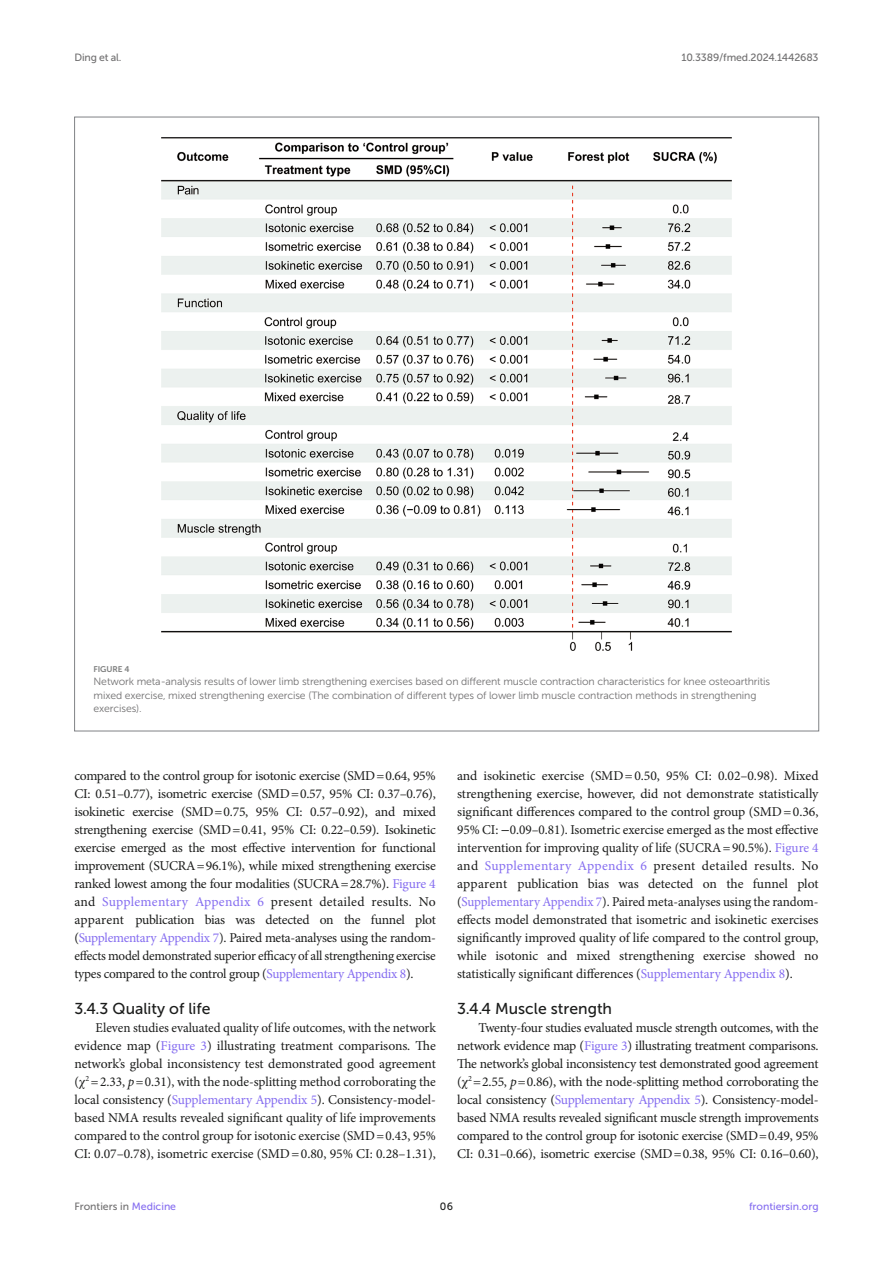
<style>
.page{position:relative;width:893px;height:1263px;background:#fff}
.page>*{position:absolute;margin:0;border:0;box-sizing:border-box;transform-origin:0 0}
.HEAD_3{font:15.75px "Museo Sans 500";color:#1b1c1b}
.TEXT_FLUSH{font:13.5px/18px "Minion Pro";letter-spacing:-.015em;color:#1b1c1b;text-align:justify}
.FIG_LEG{font:10.5px/13.5px "Museo Sans 300";letter-spacing:-.01em;color:#706f70}
.t1{font:10.5px "Museo Sans 500";letter-spacing:-.015em;color:#706f70}
.t2{font:10.5px "Museo Sans 500";color:#856df0}
.t3{font:10.5px "Museo Sans 500";color:#1b1c1b}
.FIG_HD{font:8.25px "Museo Sans 700";letter-spacing:-.01em;color:#7e7f7f}
.s1{color:#856df0}
.s2{font-family:"STIX General"}
.s3{font-style:italic}
</style>
<div class="page">
<img style="left:161px;top:137px;width:571px;height:514px">
<p class="t1" style="left:74px;top:51px;width:49px">Ding et al.</p>
<p class="t1" style="left:681px;top:51px;width:139px">10.3389/fmed.2024.1442683</p>
<p class="FIG_HD" style="left:94px;top:664px;width:37px">FIGURE 4</p>
<p class="FIG_LEG" style="left:94px;top:675px;width:678px">Network meta-analysis results of lower limb strengthening exercises based on different muscle contraction characteristics for knee osteoarthritis mixed exercise, mixed strengthening exercise (The combination of different types of lower limb muscle contraction methods in strengthening exercises).</p>
<p class="TEXT_FLUSH" style="left:74px;top:767px;width:363px">compared to the control group for isotonic exercise (SMD=0.64, 95% CI: 0.51–0.77), isometric exercise (SMD=0.57, 95% CI: 0.37–0.76), isokinetic exercise (SMD=0.75, 95% CI: 0.57–0.92), and mixed strengthening exercise (SMD=0.41, 95% CI: 0.22–0.59). Isokinetic exercise emerged as the most effective intervention for functional improvement (SUCRA=96.1%), while mixed strengthening exercise ranked lowest among the four modalities (SUCRA=28.7%). <span class="s1">Figure 4 </span>and <span class="s1">Supplementary Appendix 6</span> present detailed results. No apparent publication bias was detected on the funnel plot (<span class="s1">Supplementary Appendix 7</span>). Paired meta-analyses using the random&shy;effects model demonstrated superior efficacy of all strengthening exercise types compared to the control group (<span class="s1">Supplementary Appendix 8</span>).</p>
<p class="HEAD_3" style="left:74px;top:1000px;width:138px">3.4.3 Quality of life</p>
<p class="TEXT_FLUSH" style="left:74px;top:1019px;width:363px;text-indent:21px">Eleven studies evaluated quality of life outcomes, with the network evidence map (<span class="s1">Figure 3</span>) illustrating treatment comparisons. The network’s global inconsistency test demonstrated good agreement (<span class="s2">χ</span><sup>2</sup> =2.33, <span class="s3">p</span>=0.31), with the node-splitting method corroborating the local consistency (<span class="s1">Supplementary Appendix 5</span>). Consistency-model&shy;based NMA results revealed significant quality of life improvements compared to the control group for isotonic exercise (SMD=0.43, 95% CI: 0.07–0.78), isometric exercise (SMD=0.80, 95% CI: 0.28–1.31),</p>
<p class="TEXT_FLUSH" style="left:457px;top:767px;width:363px">and isokinetic exercise (SMD=0.50, 95% CI: 0.02–0.98). Mixed strengthening exercise, however, did not demonstrate statistically significant differences compared to the control group (SMD=0.36, 95% CI: <span class="s2">−</span>0.09–0.81). Isometric exercise emerged as the most effective intervention for improving quality of life (SUCRA=90.5%). <span class="s1">Figure 4 </span>and <span class="s1">Supplementary Appendix 6</span> present detailed results. No apparent publication bias was detected on the funnel plot (<span class="s1">Supplementary Appendix 7</span>). Paired meta-analyses using the random&shy;effects model demonstrated that isometric and isokinetic exercises significantly improved quality of life compared to the control group, while isotonic and mixed strengthening exercise showed no statistically significant differences (<span class="s1">Supplementary Appendix 8</span>).</p>
<p class="HEAD_3" style="left:457px;top:1000px;width:157px">3.4.4 Muscle strength</p>
<p class="TEXT_FLUSH" style="left:457px;top:1019px;width:363px;text-indent:21px">Twenty-four studies evaluated muscle strength outcomes, with the network evidence map (<span class="s1">Figure 3</span>) illustrating treatment comparisons.<br>The network’s global inconsistency test demonstrated good agreement (<span class="s2">χ</span><sup>2</sup> =2.55, <span class="s3">p</span>=0.86), with the node-splitting method corroborating the local consistency (<span class="s1">Supplementary Appendix 5</span>). Consistency-model&shy;based NMA results revealed significant muscle strength improvements compared to the control group for isotonic exercise (SMD=0.49, 95% CI: 0.31–0.66), isometric exercise (SMD=0.38, 95% CI: 0.16–0.60),</p>
<p class="t1" style="left:74px;top:1200px;width:103px">Frontiers in <span class="s1">Medicine</span></p>
<p class="t3" style="left:440px;top:1200px;width:15px">06</p>
<p class="t2" style="left:749px;top:1200px;width:71px">frontiersin.org</p>
</div>
